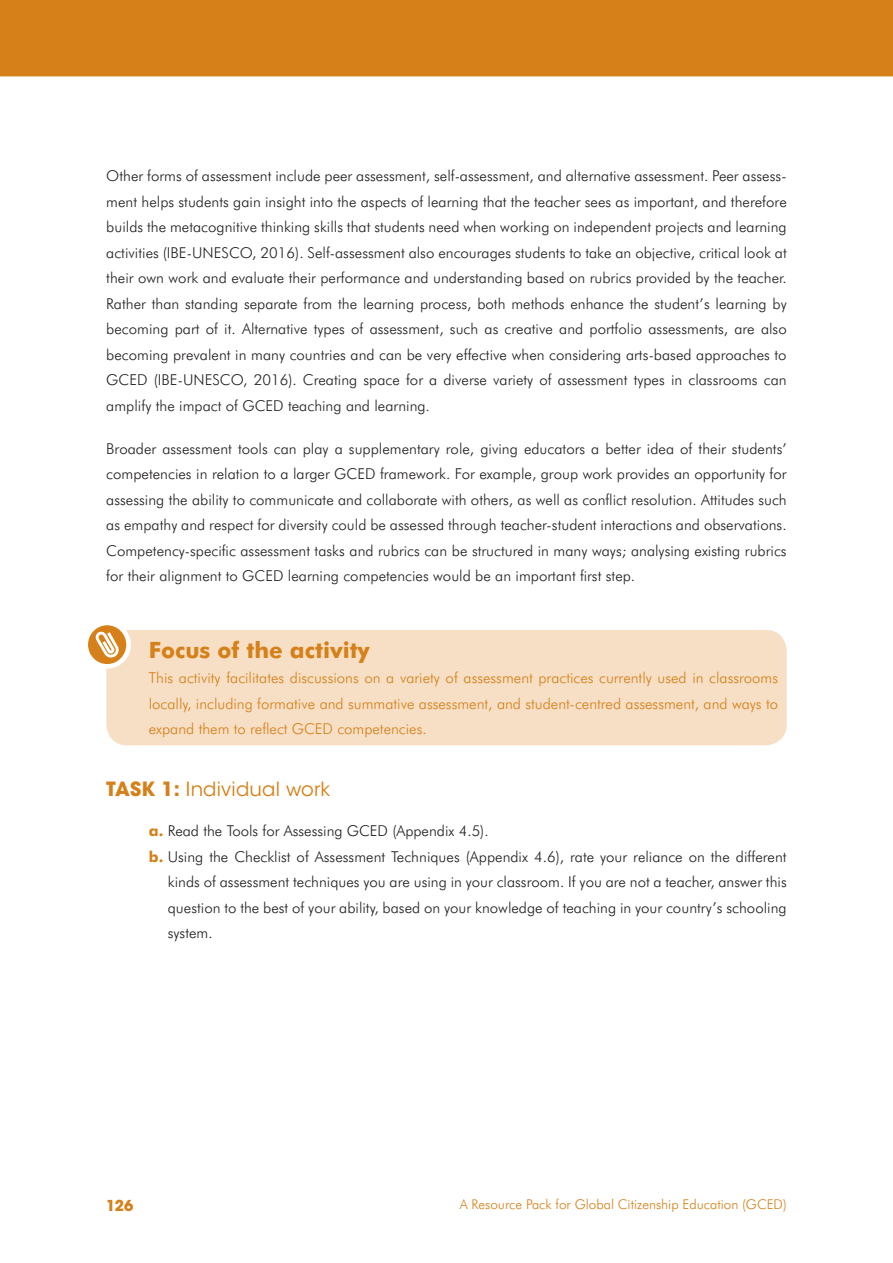
<style>
.page{position:relative;width:893px;height:1263px;background:#fff}
.page>*{position:absolute;margin:0;border:0;box-sizing:border-box;transform-origin:0 0}
.Box_Title_Shaded{font:700 22.5px "Futura BT";color:#d58018}
.Task_Num{font:19.5px "ITC Avant Garde Std";letter-spacing:.01em;color:#d58018}
.Tx{font:300 15px/25.5px "Futura BT";color:#231f20;text-align:justify}
.List-m{font:300 15px/25.5px "Futura BT";color:#231f20;text-align:justify}
.Box_Tx{font:300 15px/25.5px "Futura BT";color:#d58018;text-align:justify}
.t1{font:700 15px "ITC Avant Garde Std";color:#d58018}
.t2{font:300 13.5px "Futura BT";color:#d58018}
.s1{font-weight:700}
.s2{font-weight:700;color:#d58018}
</style>
<div class="page">
<div style="left:0;top:0;width:893px;height:77px;background:#d58018"></div>
<div style="left:106px;top:630px;width:681px;height:115px;background:#f6dfc5;border-radius:21px"></div>
<svg style="left:106px;top:630px;width:25px;height:43px"></svg>
<p class="Tx" style="left:106px;top:163px;width:682px">Other forms of assessment include peer assessment, self-assessment, and alternative assessment. Peer assess&shy;ment helps students gain insight into the aspects of learning that the teacher sees as important, and therefore builds the metacognitive thinking skills that students need when working on independent projects and learning activities (IBE-UNESCO, 2016). Self-assessment also encourages students to take an objective, critical look at their own work and evaluate their performance and understanding based on rubrics provided by the teacher.<br>Rather than standing separate from the learning process, both methods enhance the student’s learning by becoming part of it. Alternative types of assessment, such as creative and portfolio assessments, are also becoming prevalent in many countries and can be very effective when considering arts-based approaches to GCED (IBE-UNESCO, 2016). Creating space for a diverse variety of assessment types in classrooms can amplify the impact of GCED teaching and learning.</p>
<p class="Tx" style="left:106px;top:435px;width:682px">Broader assessment tools can play a supplementary role, giving educators a better idea of their students’ competencies in relation to a larger GCED framework. For example, group work provides an opportunity for assessing the ability to communicate and collaborate with others, as well as conflict resolution. Attitudes such as empathy and respect for diversity could be assessed through teacher-student interactions and observations.<br>Competency-specific assessment tasks and rubrics can be structured in many ways; analysing existing rubrics for their alignment to GCED learning competencies would be an important first step.</p>
<p class="Box_Title_Shaded" style="left:149px;top:636px;width:222px">Focus of the activity</p>
<p class="Box_Tx" style="left:149px;top:665px;width:631px">This activity facilitates discussions on a variety of assessment practices currently used in classrooms locally, including formative and summative assessment, and student-centred assessment, and ways to expand them to reflect GCED competencies.</p>
<p class="Task_Num" style="left:106px;top:777px;width:226px"><span class="s1">TASK 1:</span> Individual work</p>
<p class="List-m" style="left:149px;top:818px;width:341px"><span class="s2">a.</span> Read the Tools for Assessing GCED (Appendix 4.5).</p>
<p class="List-m" style="left:168px;top:843px;width:620px;text-indent:-19px"><span class="s2">b.</span> Using the Checklist of Assessment Techniques (Appendix 4.6), rate your reliance on the different kinds of assessment techniques you are using in your classroom. If you are not a teacher, answer this question to the best of your ability, based on your knowledge of teaching in your country’s schooling system.</p>
<p class="t1" style="left:106px;top:1196px;width:29px">126</p>
<p class="t2" style="left:460px;top:1196px;width:328px">A Resource Pack for Global Citizenship Education (GCED)</p>
</div>
